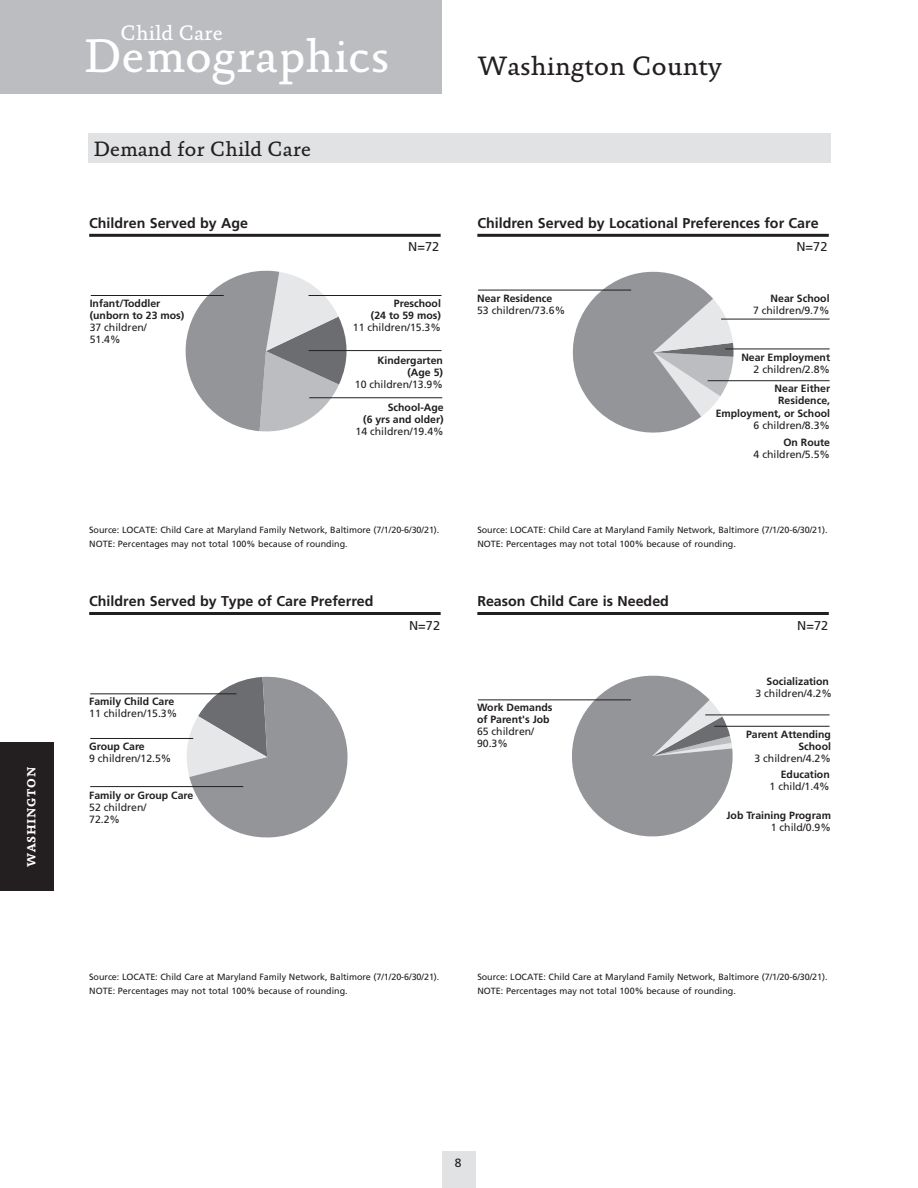
<style>
.page{position:relative;width:918px;height:1188px;background:#fff}
.page>*{position:absolute;margin:0;border:0;box-sizing:border-box;transform-origin:0 0}
.t1{font:47.85px "Absara";letter-spacing:.005em;color:#fff}
.t2{font:27px "Absara";color:#231f20}
.t3{font:21.3px "Absara";color:#fff}
.t4{font:21px "Absara";color:#231f20}
.t5{font:700 14.25px "Frutiger";color:#231f20}
.t6{font:12.75px "Frutiger";color:#231f20}
.t7{font:700 12px "Absara";letter-spacing:.05em;color:#fff}
.t8{font:12px "Frutiger";color:#231f20}
.t9{font:700 10.5px/12px "Frutiger";color:#231f20;text-align:right}
.t10{font:10.5px/12px "Frutiger";color:#231f20}
.t11{font:9px/14.1px "Frutiger";letter-spacing:-.005em;color:#231f20}
</style>
<div class="page">
<hr style="left:89px;top:234px;width:352px;height:3px;background:#231f20">
<hr style="left:477px;top:234px;width:352px;height:3px;background:#231f20">
<hr style="left:89px;top:612px;width:352px;height:3px;background:#231f20">
<hr style="left:477px;top:612px;width:352px;height:3px;background:#231f20">
<svg style="left:185px;top:271px;width:164px;height:161px"></svg>
<hr style="left:91px;top:295px;width:133px;height:1px;background:#231f20">
<hr style="left:309px;top:350px;width:133px;height:1px;background:#231f20">
<hr style="left:309px;top:397px;width:133px;height:1px;background:#231f20">
<hr style="left:309px;top:295px;width:133px;height:1px;background:#231f20">
<svg style="left:184px;top:677px;width:164px;height:160px"></svg>
<hr style="left:90px;top:694px;width:146px;height:1px;background:#231f20">
<hr style="left:90px;top:738px;width:103px;height:1px;background:#231f20">
<hr style="left:90px;top:786px;width:153px;height:1px;background:#231f20">
<svg style="left:568px;top:676px;width:168px;height:160px"></svg>
<hr style="left:478px;top:700px;width:153px;height:1px;background:#231f20">
<hr style="left:705px;top:715px;width:125px;height:1px;background:#231f20">
<hr style="left:714px;top:726px;width:116px;height:1px;background:#231f20">
<svg style="left:562px;top:272px;width:172px;height:161px"></svg>
<hr style="left:721px;top:319px;width:109px;height:1px;background:#231f20">
<hr style="left:708px;top:380px;width:122px;height:1px;background:#231f20">
<hr style="left:725px;top:349px;width:105px;height:1px;background:#231f20">
<hr style="left:478px;top:290px;width:153px;height:1px;background:#231f20">
<div style="left:442px;top:1151px;width:34px;height:37px;background:#e1e2e4"></div>
<div style="left:0;top:0;width:441px;height:93px;background:#bcbdc0"></div>
<div style="left:88px;top:133px;width:742px;height:30px;background:#e1e2e4"></div>
<div style="left:0;top:742px;width:54px;height:149px;background:#231f20"></div>
<h3 class="t7" style="left:25px;top:867px;width:101px;rotate:-90deg">WASHINGTON</h3>
<h3 class="t3" style="left:121px;top:20px;width:104px">Child Care</h3>
<h1 class="t1" style="left:83px;top:28px;width:308px">Demographics</h1>
<h3 class="t4" style="left:93px;top:137px;width:219px">Demand for Child Care</h3>
<h2 class="t2" style="left:477px;top:50px;width:246px">Washington County</h2>
<h3 class="t5" style="left:89px;top:215px;width:160px">Children Served by Age</h3>
<h3 class="t5" style="left:477px;top:215px;width:343px">Children Served by Locational Preferences for Care</h3>
<p class="t9" style="left:90px;top:297px;width:96px;text-align:left">Infant/Toddler (unborn to 23 mos)</p>
<p class="t10" style="left:90px;top:321px;width:59px">37 children/<br>51.4%</p>
<h3 class="t6" style="left:408px;top:239px;width:33px">N=72</h3>
<h3 class="t6" style="left:796px;top:239px;width:33px">N=72</h3>
<p class="t9" style="left:371px;top:298px;width:72px">Preschool<br>(24 to 59 mos)</p>
<p class="t10" style="left:353px;top:322px;width:90px">11 children/15.3%</p>
<p class="t9" style="left:378px;top:354px;width:67px">Kindergarten (Age 5)</p>
<p class="t10" style="left:355px;top:378px;width:90px">10 children/13.9%</p>
<p class="t9" style="left:363px;top:401px;width:82px">School-Age<br>(6 yrs and older)</p>
<p class="t10" style="left:356px;top:425px;width:90px">14 children/19.4%</p>
<p class="t9" style="left:477px;top:292px;width:77px">Near Residence</p>
<p class="t10" style="left:477px;top:304px;width:90px">53 children/73.6%</p>
<p class="t9" style="left:771px;top:292px;width:60px">Near School</p>
<p class="t10" style="left:753px;top:304px;width:78px">7 children/9.7%</p>
<p class="t9" style="left:741px;top:351px;width:90px">Near Employment</p>
<p class="t10" style="left:754px;top:363px;width:78px">2 children/2.8%</p>
<p class="t9" style="left:716px;top:383px;width:116px">Near Either<br>Residence,<br>Employment, or School</p>
<p class="t10" style="left:754px;top:419px;width:78px">6 children/8.3%</p>
<p class="t9" style="left:783px;top:437px;width:48px">On Route</p>
<p class="t10" style="left:754px;top:449px;width:78px">4 children/5.5%</p>
<p class="t11" style="left:89px;top:523px;width:352px">Source: LOCATE: Child Care at Maryland Family Network, Baltimore (7/1/20-6/30/21).<br>NOTE: Percentages may not total 100% because of rounding.</p>
<p class="t11" style="left:477px;top:523px;width:352px">Source: LOCATE: Child Care at Maryland Family Network, Baltimore (7/1/20-6/30/21).<br>NOTE: Percentages may not total 100% because of rounding.</p>
<h3 class="t5" style="left:89px;top:593px;width:286px">Children Served by Type of Care Preferred</h3>
<h3 class="t5" style="left:477px;top:593px;width:193px">Reason Child Care is Needed</h3>
<p class="t9" style="left:89px;top:696px;width:87px">Family Child Care</p>
<p class="t10" style="left:89px;top:708px;width:90px">11 children/15.3%</p>
<p class="t9" style="left:89px;top:740px;width:57px">Group Care</p>
<p class="t10" style="left:89px;top:752px;width:84px">9 children/12.5%</p>
<p class="t9" style="left:89px;top:790px;width:106px">Family or Group Care</p>
<p class="t10" style="left:89px;top:802px;width:59px">52 children/<br>72.2%</p>
<h3 class="t6" style="left:409px;top:618px;width:33px">N=72</h3>
<h3 class="t6" style="left:797px;top:618px;width:33px">N=72</h3>
<p class="t9" style="left:767px;top:675px;width:64px">Socialization</p>
<p class="t10" style="left:756px;top:687px;width:78px">3 children/4.2%</p>
<p class="t9" style="left:477px;top:702px;width:77px;text-align:left">Work Demands of Parent's Job</p>
<p class="t10" style="left:477px;top:726px;width:59px">65 children/<br>90.3%</p>
<p class="t9" style="left:746px;top:729px;width:86px">Parent Attending<br>School</p>
<p class="t10" style="left:755px;top:753px;width:78px">3 children/4.2%</p>
<p class="t9" style="left:781px;top:768px;width:51px">Education</p>
<p class="t10" style="left:770px;top:780px;width:62px">1 child/1.4%</p>
<p class="t9" style="left:727px;top:810px;width:106px">Job Training Program</p>
<p class="t10" style="left:771px;top:822px;width:62px">1 child/0.9%</p>
<p class="t11" style="left:89px;top:970px;width:352px">Source: LOCATE: Child Care at Maryland Family Network, Baltimore (7/1/20-6/30/21).<br>NOTE: Percentages may not total 100% because of rounding.</p>
<p class="t11" style="left:477px;top:970px;width:352px">Source: LOCATE: Child Care at Maryland Family Network, Baltimore (7/1/20-6/30/21).<br>NOTE: Percentages may not total 100% because of rounding.</p>
<h3 class="t8" style="left:455px;top:1155px;width:8px">8</h3>
</div>
